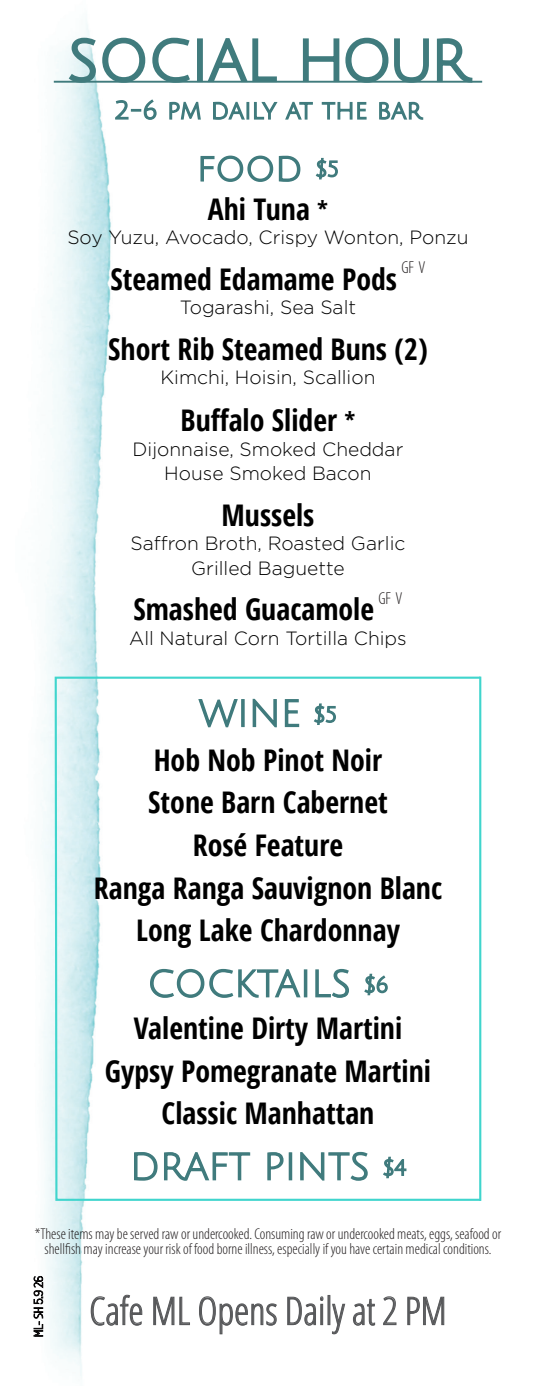
<style>
.page{position:relative;width:536px;height:1386px;background:#fff}
.page>*{position:absolute;margin:0;border:0;box-sizing:border-box;transform-origin:0 0}
.t1{font:300 condensed 38.32px "Open Sans";color:#57585a}
.t2{font:700 condensed 29.75px "Open Sans";color:#000}
.t3{font:300 19.25px "Gotham";color:#000}
.t4{font:300 condensed 17.32px "Myriad Pro";color:#231f20}
.t5{font:300 condensed 15.75px/15.4px "Myriad Pro";color:#231f20;text-align:center}
.s1{font-size:23.45px}
</style>
<div class="page">
<img style="left:33px;top:23px;width:450px;height:1354px">
<svg style="left:90px;top:1294px;width:53px;height:32px"></svg>
<svg style="left:153px;top:1296px;width:37px;height:30px"></svg>
<svg style="left:198px;top:1296px;width:79px;height:39px"></svg>
<svg style="left:286px;top:1294px;width:38px;height:32px"></svg>
<div style="left:327px;top:1295px;width:3px;height:30px;border:1px solid #57585a"></div>
<svg style="left:331px;top:1303px;width:15px;height:32px"></svg>
<svg style="left:352px;top:1294px;width:23px;height:32px"></svg>
<svg style="left:382px;top:1296px;width:15px;height:30px"></svg>
<svg style="left:406px;top:1296px;width:38px;height:30px"></svg>
<svg style="left:34px;top:1276px;width:9px;height:60px"></svg>
<hr style="left:54px;top:81px;width:428px;height:2px;background:#407b7d">
<svg style="left:199px;top:155px;width:102px;height:28px"></svg>
<svg style="left:314px;top:157px;width:25px;height:39px"></svg>
<svg style="left:67px;top:36px;width:407px;height:91px"></svg>
<svg style="left:54px;top:676px;width:429px;height:526px"></svg>
<svg style="left:133px;top:1151px;width:118px;height:31px"></svg>
<svg style="left:266px;top:1151px;width:18px;height:30px"></svg>
<div style="left:288px;top:1152px;width:4px;height:28px;border:2px solid #407b7d"></div>
<svg style="left:299px;top:1151px;width:69px;height:31px"></svg>
<svg style="left:381px;top:1156px;width:26px;height:38px"></svg>
<svg style="left:197px;top:693px;width:42px;height:38px"></svg>
<div style="left:241px;top:699px;width:3px;height:28px;border:2px solid #407b7d"></div>
<svg style="left:252px;top:697px;width:25px;height:32px"></svg>
<svg style="left:284px;top:698px;width:16px;height:30px"></svg>
<svg style="left:312px;top:703px;width:25px;height:38px"></svg>
<svg style="left:149px;top:968px;width:153px;height:31px"></svg>
<div style="left:304px;top:969px;width:3px;height:28px;border:2px solid #407b7d"></div>
<svg style="left:314px;top:968px;width:36px;height:31px"></svg>
<svg style="left:363px;top:973px;width:26px;height:38px"></svg>
<p class="t2" style="left:208px;top:188px;width:122px">Ahi Tuna <span class="s1">*</span></p>
<p class="t3" style="left:67px;top:225px;width:402px">Soy Yuzu, Avocado, Crispy Wonton, Ponzu</p>
<p class="t2" style="left:110px;top:258px;width:288px">Steamed Edamame Pods</p>
<p class="t4" style="left:401px;top:257px;width:26px">GF V</p>
<p class="t3" style="left:180px;top:295px;width:178px">Togarashi, Sea Salt</p>
<p class="t2" style="left:108px;top:328px;width:321px">Short Rib Steamed Buns (2)</p>
<p class="t3" style="left:160px;top:365px;width:216px">Kimchi, Hoisin, Scallion</p>
<p class="t2" style="left:180px;top:400px;width:176px">Buffalo Slider <span class="s1">*</span></p>
<p class="t3" style="left:133px;top:437px;width:272px">Dijonnaise, Smoked Cheddar</p>
<p class="t3" style="left:164px;top:461px;width:209px">House Smoked Bacon</p>
<p class="t2" style="left:221px;top:494px;width:94px">Mussels</p>
<p class="t3" style="left:130px;top:531px;width:276px">Saffron Broth, Roasted Garlic</p>
<p class="t3" style="left:191px;top:556px;width:155px">Grilled Baguette</p>
<p class="t2" style="left:133px;top:589px;width:242px">Smashed Guacamole</p>
<p class="t4" style="left:378px;top:588px;width:26px">GF V</p>
<p class="t3" style="left:129px;top:626px;width:279px">All Natural Corn Tortilla Chips</p>
<p class="t2" style="left:154px;top:739px;width:230px">Hob Nob Pinot Noir</p>
<p class="t2" style="left:148px;top:782px;width:241px">Stone Barn Cabernet</p>
<p class="t2" style="left:193px;top:824px;width:152px">Rosé Feature</p>
<p class="t2" style="left:94px;top:867px;width:349px">Ranga Ranga Sauvignon Blanc</p>
<p class="t2" style="left:136px;top:910px;width:265px">Long Lake Chardonnay</p>
<p class="t2" style="left:134px;top:1007px;width:270px">Valentine Dirty Martini</p>
<p class="t2" style="left:105px;top:1050px;width:327px">Gypsy Pomegranate Martini</p>
<p class="t2" style="left:161px;top:1093px;width:214px">Classic Manhattan</p>
<p class="t5" style="left:35px;top:1226px;width:468px">*These items may be served raw or undercooked. Consuming raw or undercooked meats, eggs, seafood or shellfish may increase your risk of food borne illness, especially if you have certain medical conditions.</p>
<p class="t1" style="left:89px;top:1285px;width:359px">Cafe ML Opens Daily at 2 PM</p>
</div>
